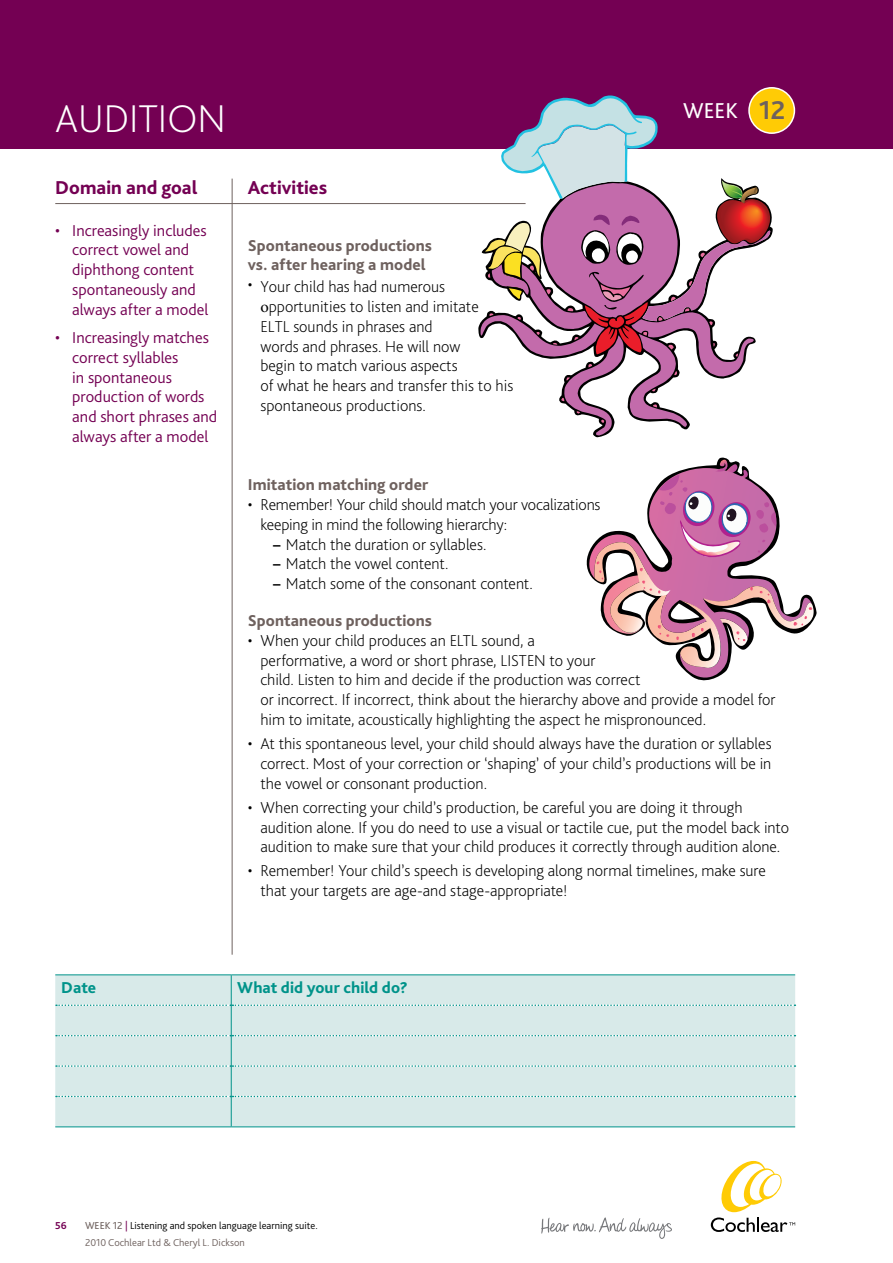
<style>
.page{position:relative;width:893px;height:1263px;background:#fff}
.page>*{position:absolute;margin:0;border:0;box-sizing:border-box;transform-origin:0 0}
.t1{font:200 40.5px "Bliss Pro";color:#fff}
.t2{font:700 27px "Bliss Pro";color:#6e615e}
.t3{font:22.5px "Bliss Pro";color:#fff}
.t4{font:800 19.5px "Bliss Pro";color:#740053}
.t5{font:200 16.5px/19.8px "Bliss Pro";color:#000}
.t6{font:300 16.5px/19.8px "Bliss Pro";color:#740053}
.t7{font:800 16.5px/19.8px "Bliss Pro";letter-spacing:.005em;color:#6e615e}
.t8{font:800 16.5px "Bliss Pro";letter-spacing:.005em;color:#00938a}
.t9{font:300 10.5px "Bliss Pro";color:#000}
.t10{font:300 10.5px "Bliss Pro";color:#6e615e}
.t11{font:700 10.5px "Bliss Pro";color:#740053}
.s1{font-family:"Minion Pro";font-weight:400}
.s2{font-weight:700}
.s3{font-weight:400;color:#6e615e}
.s4{font-weight:400;color:#740053}
</style>
<div class="page">
<svg style="left:711px;top:1161px;width:84px;height:71px"></svg>
<svg style="left:541px;top:1217px;width:131px;height:22px"></svg>
<div style="left:0;top:0;width:893px;height:149px;background:#740053"></div>
<div style="left:749px;top:88px;width:45px;height:45px;background:#ffcb05;border-radius:50%"></div>
<div style="left:748px;top:87px;width:47px;height:47px;border:2px solid #fff;border-radius:50%"></div>
<svg style="left:586px;top:550px;width:142px;height:131px"></svg>
<svg style="left:590px;top:460px;width:224px;height:209px"></svg>
<svg style="left:480px;top:95px;width:297px;height:340px"></svg>
<hr style="left:232px;top:179px;width:1px;height:776px;background:#6e615e">
<div style="left:55px;top:975px;width:740px;height:151px;background:#d8eae9"></div>
<svg style="left:56px;top:1004px;width:739px;height:2px"></svg>
<svg style="left:56px;top:1035px;width:739px;height:1px"></svg>
<svg style="left:56px;top:1065px;width:739px;height:2px"></svg>
<svg style="left:56px;top:1096px;width:739px;height:1px"></svg>
<hr style="left:55px;top:974px;width:176px;height:1px;background:#00938a">
<hr style="left:231px;top:974px;width:564px;height:1px;background:#00938a">
<hr style="left:231px;top:975px;width:1px;height:30px;background:#00938a">
<hr style="left:231px;top:1005px;width:1px;height:31px;background:#00938a">
<hr style="left:231px;top:1036px;width:1px;height:30px;background:#00938a">
<hr style="left:231px;top:1066px;width:1px;height:30px;background:#00938a">
<hr style="left:231px;top:1096px;width:1px;height:30px;background:#00938a">
<hr style="left:55px;top:1126px;width:176px;height:1px;background:#00938a">
<hr style="left:231px;top:1126px;width:564px;height:1px;background:#00938a">
<hr style="left:55px;top:203px;width:471px;height:1px;background:#6e615e">
<h1 class="t1" style="left:55px;top:93px;width:172px">AUDITION</h1>
<p class="t4" style="left:55px;top:176px;width:144px">Domain and goal</p>
<p class="t6" style="left:72px;top:220px;width:138px;text-indent:-17px">• Increasingly includes correct vowel and diphthong content spontaneously and always after a model</p>
<p class="t6" style="left:72px;top:327px;width:146px;text-indent:-17px">• Increasingly matches correct syllables<br>in spontaneous production of words and short phrases and always after a model</p>
<p class="t4" style="left:248px;top:176px;width:81px">Activities</p>
<p class="t7" style="left:248px;top:235px;width:186px">Spontaneous productions vs. after hearing a model</p>
<p class="t5" style="left:260px;top:277px;width:254px;text-indent:-13px">• Your child has had numerous <span class="s1">o</span>pportunities to listen and imitate<br>ELTL sounds in phrases and<br>words and phrases. He will now<br>begin to match various aspects<br>of what he hears and transfer this to his spontaneous productions.</p>
<h3 class="t3" style="left:683px;top:97px;width:56px">WEEK</h3>
<h2 class="t2" style="left:759px;top:93px;width:28px">12</h2>
<p class="t7" style="left:248px;top:474px;width:182px">Imitation matching order</p>
<p class="t5" style="left:260px;top:494px;width:342px;text-indent:-13px">• Remember! Your child should match your vocalizations keeping in mind the following hierarchy:</p>
<p class="t5" style="left:273px;top:534px;width:215px"><span class="s2">–</span> Match the duration or syllables.</p>
<p class="t5" style="left:273px;top:554px;width:177px"><span class="s2">–</span> Match the vowel content.</p>
<p class="t5" style="left:273px;top:573px;width:261px"><span class="s2">–</span> Match some of the consonant content.</p>
<p class="t7" style="left:248px;top:610px;width:186px">Spontaneous productions</p>
<p class="t5" style="left:260px;top:630px;width:517px;text-indent:-13px">• When your child produces an ELTL sound, a<br>performative, a word or short phrase, LISTEN to your<br>child. Listen to him and decide if the production was correct<br>or incorrect. If incorrect, think about the hierarchy above and provide a model for him to imitate, acoustically highlighting the aspect he mispronounced.</p>
<p class="t5" style="left:260px;top:733px;width:513px;text-align:justify;text-indent:-13px">• At this spontaneous level, your child should always have the duration or syllables correct. Most of your correction or ‘shaping’ of your child’s productions will be in the vowel or consonant production.</p>
<p class="t5" style="left:260px;top:797px;width:530px;text-indent:-13px">• When correcting your child’s production, be careful you are doing it through audition alone. If you do need to use a visual or tactile cue, put the model back into audition to make sure that your child produces it correctly through audition alone.</p>
<p class="t5" style="left:260px;top:861px;width:507px;text-indent:-13px">• Remember! Your child’s speech is developing along normal timelines, make sure that your targets are age-and stage-appropriate!</p>
<p class="t8" style="left:61px;top:978px;width:36px">Date</p>
<p class="t8" style="left:237px;top:978px;width:172px">What did your child do?</p>
<p class="t11" style="left:55px;top:1219px;width:13px">56</p>
<p class="t9" style="left:85px;top:1219px;width:234px"><span class="s3">WEEK 12</span> <span class="s4">|</span> Listening and spoken language learning suite.</p>
<p class="t10" style="left:85px;top:1236px;width:161px">2010 Cochlear Ltd &amp; Cheryl L. Dickson</p>
</div>
